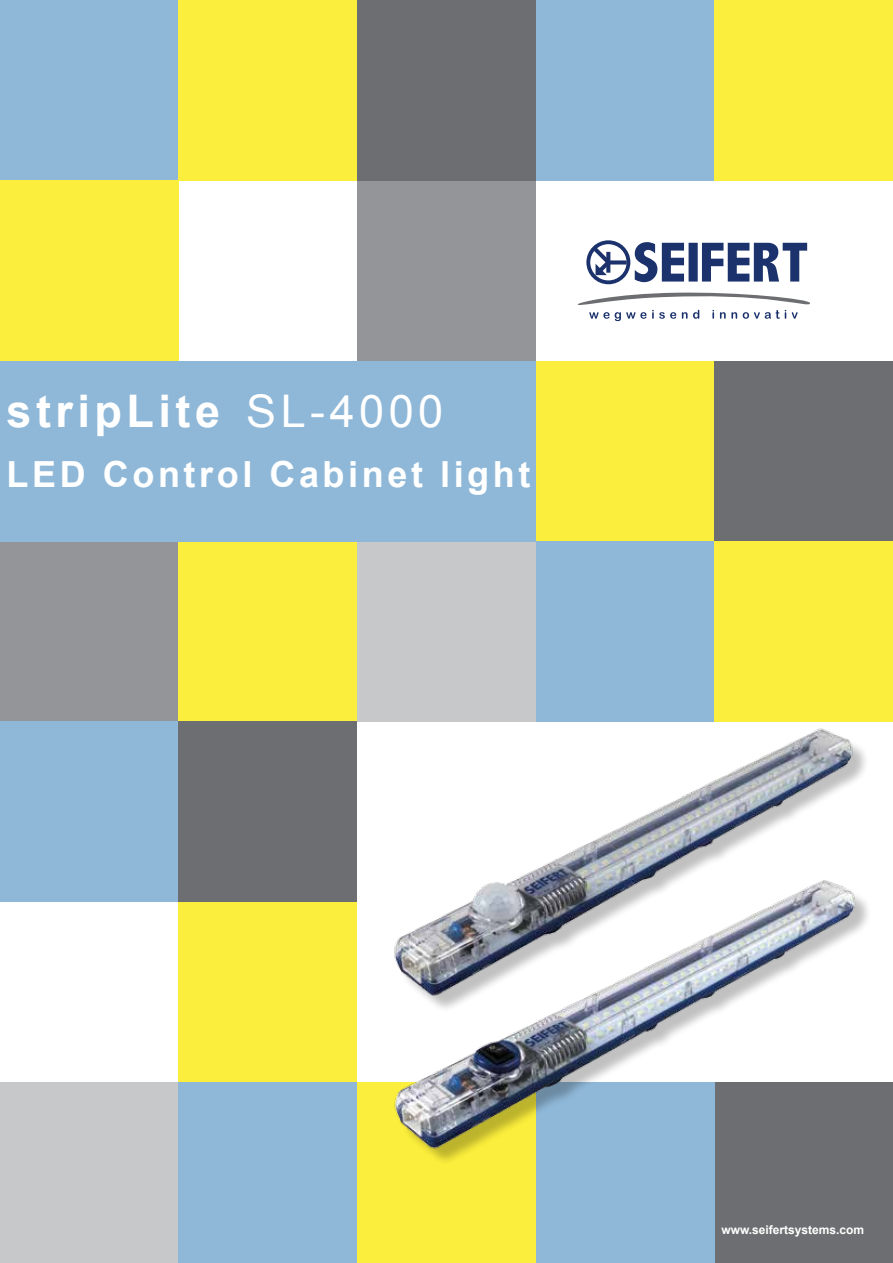
<style>
.page{position:relative;width:893px;height:1263px;background:#fff}
.page>*{position:absolute;margin:0;border:0;box-sizing:border-box;transform-origin:0 0}
.t1{font:700 45px "Arial";letter-spacing:.1em;color:#fff}
.t2{font:700 36px "Arial";letter-spacing:.1em;color:#fff}
.t3{font:700 12px "Arial";color:#fff}
.s1{font-weight:400}
</style>
<div class="page">
<div style="left:0;top:0;width:179px;height:180px;background:#8fb8d8"></div>
<div style="left:179px;top:0;width:178px;height:180px;background:#fbee3c"></div>
<div style="left:536px;top:0;width:178px;height:180px;background:#8fb8d8"></div>
<div style="left:714px;top:0;width:179px;height:180px;background:#fbee3c"></div>
<div style="left:0;top:180px;width:179px;height:181px;background:#fbee3c"></div>
<div style="left:357px;top:180px;width:179px;height:181px;background:#939598"></div>
<div style="left:536px;top:361px;width:178px;height:180px;background:#fbee3c"></div>
<div style="left:714px;top:361px;width:179px;height:180px;background:#6d6e71"></div>
<div style="left:0;top:541px;width:179px;height:181px;background:#939598"></div>
<div style="left:179px;top:541px;width:178px;height:181px;background:#fbee3c"></div>
<div style="left:357px;top:541px;width:179px;height:181px;background:#c7c8ca"></div>
<div style="left:536px;top:541px;width:178px;height:181px;background:#8fb8d8"></div>
<div style="left:714px;top:541px;width:179px;height:181px;background:#fbee3c"></div>
<div style="left:0;top:722px;width:179px;height:180px;background:#8fb8d8"></div>
<div style="left:179px;top:722px;width:178px;height:180px;background:#6d6e71"></div>
<div style="left:357px;top:0;width:179px;height:180px;background:#6d6e71"></div>
<div style="left:179px;top:902px;width:178px;height:180px;background:#fbee3c"></div>
<div style="left:0;top:1082px;width:179px;height:181px;background:#c7c8ca"></div>
<div style="left:714px;top:1082px;width:179px;height:181px;background:#6d6e71"></div>
<div style="left:179px;top:1082px;width:178px;height:181px;background:#8fb8d8"></div>
<div style="left:357px;top:1082px;width:179px;height:181px;background:#fbee3c"></div>
<div style="left:536px;top:1082px;width:178px;height:181px;background:#8fb8d8"></div>
<div style="left:0;top:361px;width:536px;height:180px;background:#8fb8d8"></div>
<div style="left:608px;top:260px;width:19px;height:5px;background:#1b326c"></div>
<svg style="left:590px;top:245px;width:24px;height:31px"></svg>
<div style="left:586px;top:240px;width:44px;height:44px;border:4px solid #1b326c;border-radius:50%"></div>
<svg style="left:577px;top:292px;width:233px;height:29px"></svg>
<svg style="left:635px;top:242px;width:172px;height:40px"></svg>
<div style="left:398px;top:732px;width:474px;height:433px;background:#000;opacity:.25"></div>
<img style="left:394px;top:728px;width:468px;height:426px">
<p class="t1" style="left:7px;top:381px;width:438px">stripLite <span class="s1">SL-4000</span></p>
<p class="t2" style="left:7px;top:451px;width:525px">LED Control Cabinet light</p>
<p class="t3" style="left:721px;top:1222px;width:144px">www.seifertsystems.com</p>
</div>
